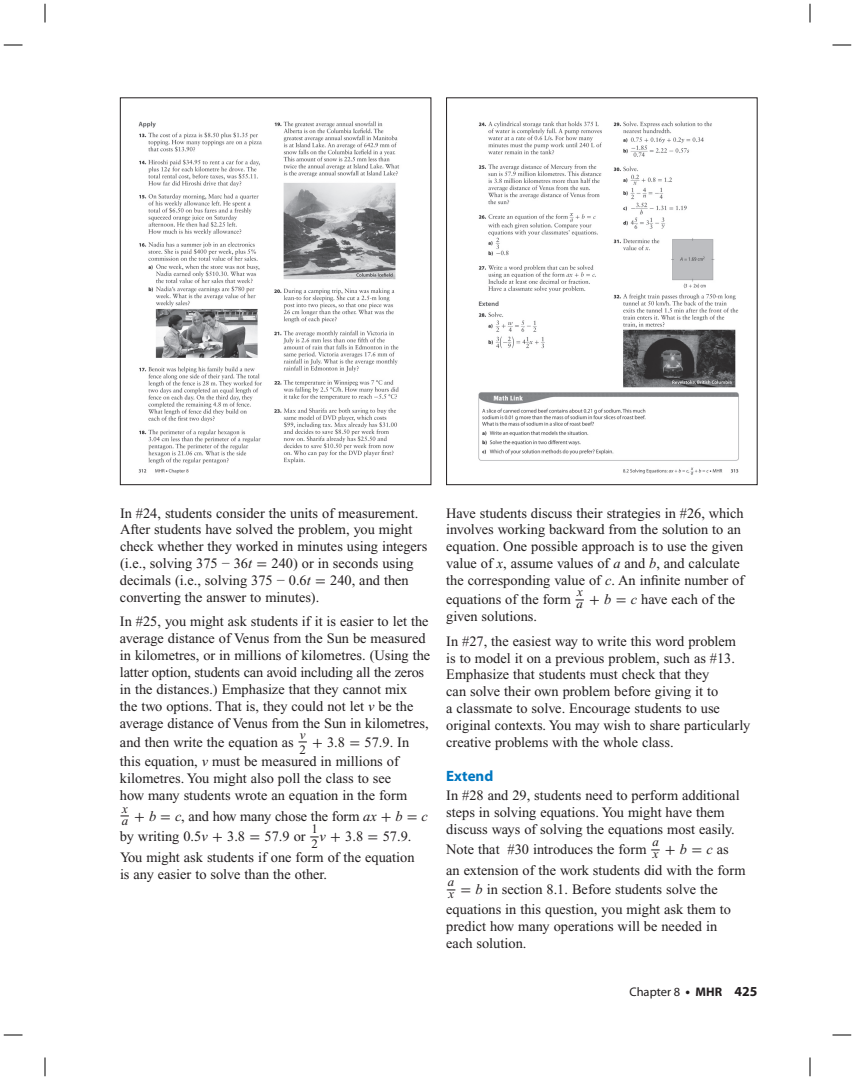
<style>
.page{position:relative;width:855px;height:1080px;background:#fff}
.page>*{position:absolute;margin:0;border:0;box-sizing:border-box;transform-origin:0 0}
.t1{font:19.38px "Times New Roman";color:#231f20;scale:.84 1}
.t2{font:700 15px "Myriad Pro";color:#0077c0}
.t3{font:14.38px/16.9px "Times New Roman";color:#231f20}
.t4{font:14.38px "Uni Math";color:#231f20}
.t5{font:13px "Times New Roman";color:#231f20}
.t6{font:12.5px "Myriad Pro";color:#231f20}
.s1{font-style:italic}
.s2{font-family:"Uni Math"}
.s3{font-style:italic;font-size:13px}
.s4{font-family:"Times New Roman";font-style:italic}
.s5{font-family:"Times New Roman"}
.s6{font-weight:700;font-size:13.75px}
.s7{font-weight:700}
</style>
<div class="page">
<img style="left:138px;top:121px;width:261px;height:353px">
<div style="left:120px;top:98px;width:311px;height:387px;border:1px solid #231f20"></div>
<img style="left:478px;top:121px;width:261px;height:354px">
<div style="left:446px;top:98px;width:312px;height:387px;border:1px solid #231f20"></div>
<svg style="left:4px;top:44px;width:18px;height:2px"></svg>
<svg style="left:832px;top:44px;width:19px;height:2px"></svg>
<svg style="left:4px;top:1034px;width:18px;height:2px"></svg>
<svg style="left:832px;top:1034px;width:19px;height:2px"></svg>
<svg style="left:44px;top:4px;width:2px;height:18px"></svg>
<svg style="left:44px;top:1058px;width:2px;height:18px"></svg>
<svg style="left:809px;top:4px;width:2px;height:18px"></svg>
<svg style="left:809px;top:1058px;width:2px;height:18px"></svg>
<p class="t3" style="left:120px;top:506px;width:309px">In #24, students consider the units of measurement.<br>After students have solved the problem, you might check whether they worked in minutes using integers (i.e., solving 375 − 36<span class="s1">t</span> <span class="s2">=</span> 240) or in seconds using decimals (i.e., solving 375 − 0.6<span class="s1">t</span> <span class="s2">=</span> 240, and then converting the answer to minutes).</p>
<p class="t3" style="left:120px;top:614px;width:312px">In #25, you might ask students if it is easier to let the average distance of Venus from the Sun be measured in kilometres, or in millions of kilometres. (Using the latter option, students can avoid including all the zeros in the distances.) Emphasize that they cannot mix<br>the two options. That is, they could not let <span class="s1">v</span> be the average distance of Venus from the Sun in kilometres,</p>
<p class="t3" style="left:120px;top:735px;width:291px">and then write the equation as <sup>_</sup><sup>v</sup> <span class="s2">+</span> 3.8 <span class="s2">=</span> 57.9. In</p>
<p class="t5" style="left:300px;top:745px;width:8px">2</p>
<p class="t3" style="left:120px;top:754px;width:289px">this equation, <span class="s1">v</span> must be measured in millions of kilometres. You might also poll the class to see how many students wrote an equation in the form</p>
<h1 class="t1" style="left:121px;top:800px;width:11px">_<span class="s3">x</span></h1>
<p class="t3" style="left:120px;top:807px;width:309px;line-height:20.6px"><sub>a</sub> <span class="s2">+</span> <span class="s1">b</span> <span class="s2">=</span> <span class="s1">c</span>, and how many chose the form <span class="s1">ax</span> <span class="s2">+</span> <span class="s1">b</span> <span class="s2">=</span> <span class="s1">c </span>by writing 0.5<span class="s1">v</span> <span class="s2">+</span> 3.8 <span class="s2">=</span> 57.9 or <sup>_</sup><sup>1</sup><span class="s1">v</span> <span class="s2">+</span> 3.8 <span class="s2">=</span> 57.9.</p>
<p class="t5" style="left:311px;top:839px;width:8px">2</p>
<p class="t3" style="left:120px;top:850px;width:296px">You might ask students if one form of the equation is any easier to solve than the other.</p>
<p class="t3" style="left:446px;top:506px;width:299px">Have students discuss their strategies in #26, which involves working backward from the solution to an equation. One possible approach is to use the given value of <span class="s1">x</span>, assume values of <span class="s1">a</span> and <span class="s1">b</span>, and calculate the corresponding value of <span class="s1">c</span>. An infinite number of</p>
<p class="t3" style="left:446px;top:592px;width:139px">equations of the form <sup>_</sup><sup>x</sup></p>
<p class="t3" style="left:577px;top:593px;width:160px"><sub>a</sub> <span class="s2">+</span> <span class="s1">b</span> <span class="s2">=</span> <span class="s1">c</span> have each of the</p>
<p class="t3" style="left:446px;top:606px;width:291px;line-height:24.4px">given solutions.<br>In #27, the easiest way to write this word problem</p>
<p class="t3" style="left:446px;top:651px;width:305px">is to model it on a previous problem, such as #13.<br>Emphasize that students must check that they<br>can solve their own problem before giving it to<br>a classmate to solve. Encourage students to use original contexts. You may wish to share particularly creative problems with the whole class.</p>
<p class="t2" style="left:446px;top:770px;width:49px">Extend</p>
<p class="t3" style="left:446px;top:788px;width:295px">In #28 and 29, students need to perform additional steps in solving equations. You might have them discuss ways of solving the equations most easily.</p>
<p class="t3" style="left:446px;top:843px;width:215px">Note that #30 introduces the form <sup>_</sup><sup>a</sup></p>
<p class="t4" style="left:653px;top:844px;width:78px"><sub>x</sub> +<span class="s4">b</span>=<span class="s4">c</span> <span class="s5">as</span></p>
<p class="t3" style="left:446px;top:863px;width:301px">an extension of the work students did with the form</p>
<h1 class="t1" style="left:447px;top:874px;width:11px">_<span class="s3">a</span></h1>
<p class="t3" style="left:446px;top:881px;width:286px;line-height:19.4px"><sub>x</sub> <span class="s2">=</span> <span class="s1">b</span> in section 8.1. Before students solve the equations in this question, you might ask them to</p>
<p class="t3" style="left:446px;top:919px;width:273px">predict how many operations will be needed in each solution.</p>
<p class="t6" style="left:629px;top:987px;width:130px">Chapter 8 <span class="s6">•</span> <span class="s7">MHR</span> <span class="s6">425</span></p>
</div>
